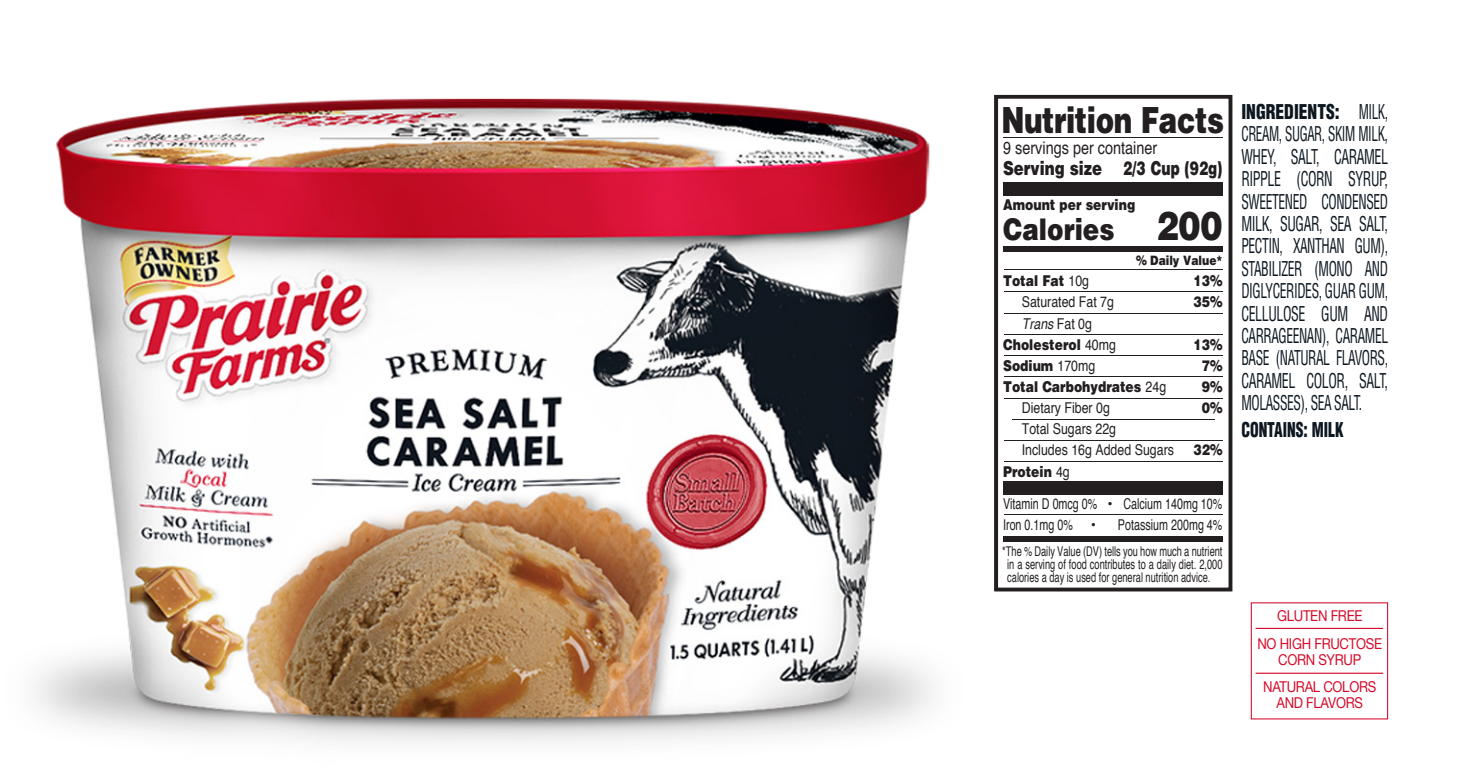
<style>
.page{position:relative;width:1462px;height:776px;background:#fff}
.page>*{position:absolute;margin:0;border:0;box-sizing:border-box;transform-origin:0 0}
.t1{font:900 36px "Helvetica";letter-spacing:-.015em;color:#231f20;scale:.77 1}
.t2{font:900 29.8px "Helvetica";color:#231f20;scale:.83 1}
.t3{font:condensed 20px/22.4px "Helvetica LT Std";letter-spacing:-.03em;color:#0d1720;text-align:justify;scale:.66 1}
.t4{font:900 condensed 20px "Helvetica LT Std";color:#0d1720;scale:.78 1}
.t5{font:900 19.2px "Helvetica";color:#231f20;scale:.78 1}
.t6{font:17.4px "Helvetica";color:#231f20;scale:.83 1}
.t7{font:900 15px/21.2px "Helvetica";color:#231f20;text-align:center;scale:.83 1}
.t8{font:15px/21.2px "Helvetica";color:#231f20;scale:.83 1}
.t9{font:15px/21.2px "Helvetica";color:#231f20;scale:.72 1}
.t10{font:15px/27.4px "Helvetica Neue";letter-spacing:-.02em;color:#d30d2b;text-align:center;scale:.88 1}
.t11{font:13.4px/13px "Helvetica";color:#231f20;text-align:center;scale:.69 1}
.t12{font:900 13px "Helvetica";color:#231f20;scale:.83 1}
.s1{font-size:39.8px}
.s2{font-weight:400}
.s3{font-weight:400;font-style:italic}
.s4{font-weight:900}
</style>
<div class="page">
<img style="left:34px;top:98px;width:900px;height:644px">
<div style="left:994px;top:95px;width:238px;height:496px;border:4px solid #231f20"></div>
<div style="left:1004px;top:182px;width:219px;height:13px;background:#231f20"></div>
<div style="left:1004px;top:246px;width:219px;height:6px;background:#231f20"></div>
<hr style="left:1004px;top:440px;width:218px;height:1px;background:#231f20">
<hr style="left:1004px;top:514px;width:218px;height:1px;background:#231f20">
<hr style="left:1004px;top:269px;width:218px;height:1px;background:#231f20">
<hr style="left:1004px;top:292px;width:218px;height:1px;background:#231f20">
<hr style="left:1004px;top:462px;width:218px;height:1px;background:#231f20">
<hr style="left:1004px;top:313px;width:218px;height:1px;background:#231f20">
<hr style="left:1004px;top:334px;width:218px;height:1px;background:#231f20">
<hr style="left:1004px;top:355px;width:218px;height:1px;background:#231f20">
<hr style="left:1004px;top:377px;width:218px;height:1px;background:#231f20">
<hr style="left:1004px;top:398px;width:218px;height:1px;background:#231f20">
<hr style="left:1012px;top:419px;width:202px;height:1px;background:#231f20">
<div style="left:1004px;top:481px;width:219px;height:14px;background:#231f20"></div>
<div style="left:1004px;top:536px;width:219px;height:5px;background:#231f20"></div>
<hr style="left:1004px;top:137px;width:219px;height:1px;background:#231f20">
<div style="left:1251px;top:602px;width:137px;height:117px;background:#fff;border:1px solid #d30d2b"></div>
<hr style="left:1256px;top:628px;width:127px;height:1px;background:#d30d2b">
<hr style="left:1256px;top:673px;width:127px;height:1px;background:#d30d2b">
<h1 class="t1" style="left:1001px;top:97px;width:291px">Nutrition Facts</h1>
<p class="t6" style="left:1003px;top:135px;width:187px">9 servings per container</p>
<p class="t5" style="left:1003px;top:156px;width:283px">Serving size 2/3 Cup (92g)</p>
<p class="t7" style="left:1003px;top:194px;width:161px">Amount per serving</p>
<h2 class="t2" style="left:1003px;top:210px;width:266px">Calories <span class="s1">200</span></h2>
<p class="t12" style="left:1136px;top:252px;width:106px">% Daily Value*</p>
<p class="t7" style="left:1003px;top:270px;width:105px">Total Fat <span class="s2">10g</span></p>
<p class="t7" style="left:1194px;top:270px;width:36px">13%</p>
<p class="t8" style="left:1022px;top:292px;width:113px">Saturated Fat 7g</p>
<p class="t7" style="left:1194px;top:291px;width:36px">35%</p>
<p class="t7" style="left:1003px;top:312px;width:138px"><span class="s3">Trans</span> <span class="s2">Fat 0g<br></span>Cholesterol <span class="s2">40mg</span></p>
<p class="t7" style="left:1194px;top:333px;width:36px">13%</p>
<p class="t7" style="left:1003px;top:354px;width:113px">Sodium <span class="s2">170mg</span></p>
<p class="t7" style="left:1202px;top:354px;width:26px">7%</p>
<p class="t7" style="left:1003px;top:376px;width:198px">Total Carbohydrates <span class="s2">24g</span></p>
<p class="t7" style="left:1202px;top:376px;width:26px">9%</p>
<p class="t8" style="left:1022px;top:398px;width:108px">Dietary Fiber 0g</p>
<p class="t7" style="left:1202px;top:397px;width:26px">0%</p>
<p class="t8" style="left:1022px;top:419px;width:185px">Total Sugars 22g<br>Includes 16g Added Sugars</p>
<p class="t7" style="left:1194px;top:439px;width:36px">32%</p>
<p class="t7" style="left:1003px;top:460px;width:82px">Protein <span class="s2">4g</span></p>
<p class="t9" style="left:1003px;top:494px;width:306px">Vitamin D 0mcg 0% • Calcium 140mg 10%<br>Iron 0.1mg 0% •</p>
<p class="t9" style="left:1118px;top:515px;width:147px">Potassium 200mg 4%</p>
<p class="t11" style="left:1002px;top:545px;width:321px">*The % Daily Value (DV) tells you how much a nutrient in a serving of food contributes to a daily diet. 2,000 calories a day is used for general nutrition advice.</p>
<p class="t3" style="left:1241px;top:100px;width:224px"><span class="s4">INGREDIENTS:</span> MILK, CREAM, SUGAR, SKIM MILK, WHEY, SALT, CARAMEL RIPPLE (CORN SYRUP, SWEETENED CONDENSED MILK, SUGAR, SEA SALT, PECTIN, XANTHAN GUM), STABILIZER (MONO AND DIGLYCERIDES, GUAR GUM, CELLULOSE GUM AND CARRAGEENAN), CARAMEL BASE (NATURAL FLAVORS, CARAMEL COLOR, SALT, MOLASSES), SEA SALT.</p>
<p class="t4" style="left:1241px;top:417px;width:133px">CONTAINS: MILK</p>
<p class="t10" style="left:1257px;top:602px;width:143px">GLUTEN FREE<br>NO HIGH FRUCTOSE</p>
<p class="t10" style="left:1263px;top:646px;width:130px">CORN SYRUP<br>NATURAL COLORS</p>
<p class="t10" style="left:1276px;top:689px;width:100px">AND FLAVORS</p>
</div>
